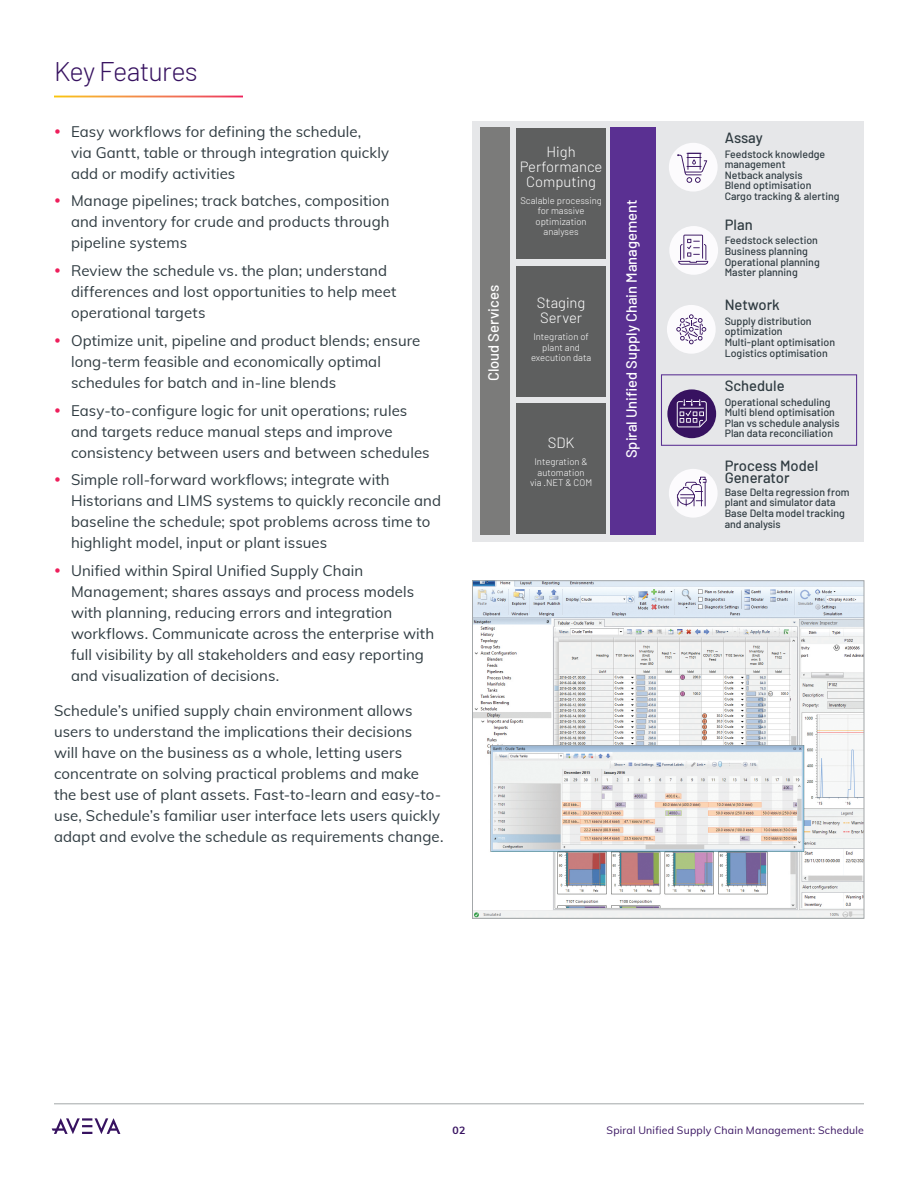
<style>
.page{position:relative;width:918px;height:1188px;background:#fff}
.page>*{position:absolute;margin:0;border:0;box-sizing:border-box;transform-origin:0 0}
.H3_Internal_Pages{font:300 27px "Barlow";letter-spacing:-.03em;color:#371260}
.Body_Copy{font:15px/21px "Muli";letter-spacing:.005em;color:#2f3b41}
.t1{font:500 14.85px "Barlow";color:#fff}
.t2{font:500 14.85px/12.8px "Barlow";color:#2f3b41}
.t3{font:300 14.85px/14.9px "Barlow";color:#fff;text-align:center}
.t4{font:500 10.65px/10.6px "Barlow";color:#2f3b41}
.t5{font:10.5px "Muli";letter-spacing:.02em;color:#371260}
.t6{font:700 10.5px "Muli";color:#371260}
.t7{font:300 9.45px/10.5px "Barlow";color:#fff;text-align:center}
</style>
<div class="page">
<hr style="left:54px;top:1104px;width:810px;height:1px;background:#a3a7a9">
<svg style="left:52px;top:1118px;width:68px;height:16px"></svg>
<div style="left:472px;top:122px;width:392px;height:420px;background:#e6e7e9"></div>
<div style="left:480px;top:128px;width:30px;height:407px;background:#7b7b7a"></div>
<div style="left:610px;top:128px;width:45px;height:407px;background:#5a3092"></div>
<div style="left:516px;top:128px;width:89px;height:131px;background:#5e5f5f"></div>
<div style="left:669px;top:143px;width:49px;height:49px;background:#fcfbfd;border-radius:50%"></div>
<svg style="left:677px;top:153px;width:30px;height:30px"></svg>
<div style="left:669px;top:226px;width:49px;height:49px;background:#fcfbfd;border-radius:50%"></div>
<svg style="left:678px;top:235px;width:30px;height:30px"></svg>
<div style="left:667px;top:305px;width:49px;height:49px;background:#fcfbfd;border-radius:50%"></div>
<svg style="left:676px;top:314px;width:30px;height:30px"></svg>
<div style="left:667px;top:389px;width:49px;height:49px;background:#371260;border-radius:50%"></div>
<svg style="left:677px;top:399px;width:30px;height:28px"></svg>
<div style="left:661px;top:374px;width:196px;height:72px;border:1px solid #5a3092"></div>
<div style="left:516px;top:404px;width:89px;height:130px;background:#5e5f5f"></div>
<div style="left:516px;top:266px;width:89px;height:131px;background:#5e5f5f"></div>
<div style="left:669px;top:469px;width:49px;height:49px;background:#fcfbfd;border-radius:50%"></div>
<svg style="left:677px;top:477px;width:30px;height:29px"></svg>
<img style="left:474px;top:582px;width:388px;height:335px">
<div style="left:472px;top:580px;width:392px;height:339px;border:1px solid #a3a7a9"></div>
<p class="H3_Internal_Pages" style="left:54px;top:55px;width:145px">Key Features</p>
<p class="Body_Copy" style="left:71px;top:120px;width:320px">Easy workflows for defining the schedule,<br>via Gantt, table or through integration quickly add or modify activities</p>
<p class="Body_Copy" style="left:71px;top:190px;width:320px;text-align:justify">Manage pipelines; track batches, composition and inventory for crude and products through pipeline systems</p>
<p class="Body_Copy" style="left:71px;top:259px;width:327px">Review the schedule vs. the plan; understand differences and lost opportunities to help meet operational targets</p>
<p class="Body_Copy" style="left:71px;top:329px;width:351px">Optimize unit, pipeline and product blends; ensure long-term feasible and economically optimal schedules for batch and in-line blends</p>
<p class="Body_Copy" style="left:71px;top:399px;width:360px">Easy-to-configure logic for unit operations; rules and targets reduce manual steps and improve consistency between users and between schedules</p>
<p class="Body_Copy" style="left:71px;top:469px;width:372px">Simple roll-forward workflows; integrate with Historians and LIMS systems to quickly reconcile and baseline the schedule; spot problems across time to highlight model, input or plant issues</p>
<p class="Body_Copy" style="left:71px;top:559px;width:365px">Unified within Spiral Unified Supply Chain Management; shares assays and process models with planning, reducing errors and integration workflows. Communicate across the enterprise with full visibility by all stakeholders and easy reporting and visualization of decisions.</p>
<p class="Body_Copy" style="left:54px;top:699px;width:391px">Schedule’s unified supply chain environment allows users to understand the implications their decisions<br>will have on the business as a whole, letting users concentrate on solving practical problems and make the best use of plant assets. Fast-to-learn and easy-to&shy;use, Schedule’s familiar user interface lets users quickly adapt and evolve the schedule as requirements change.</p>
<p class="t1" style="left:484px;top:381px;width:98px;rotate:-90deg">Cloud Services</p>
<p class="t3" style="left:520px;top:144px;width:84px">High<br>Performance<br>Computing</p>
<p class="t7" style="left:520px;top:195px;width:83px">Scalable processing for massive optimization analyses</p>
<p class="t3" style="left:537px;top:295px;width:50px;text-align:left">Staging<br>Server</p>
<p class="t7" style="left:531px;top:331px;width:62px">Integration of plant and execution data</p>
<p class="t3" style="left:548px;top:435px;width:28px">SDK</p>
<p class="t7" style="left:530px;top:456px;width:64px">Integration &amp; automation<br>via .NET &amp; COM</p>
<p class="t1" style="left:622px;top:458px;width:260px;rotate:-90deg">Spiral Unified Supply Chain Management</p>
<p class="t2" style="left:725px;top:131px;width:40px">Assay</p>
<p class="t4" style="left:725px;top:148px;width:116px">Feedstock knowledge management<br>Netback analysis<br>Blend optimisation<br>Cargo tracking &amp; alerting</p>
<p class="t2" style="left:725px;top:218px;width:29px">Plan</p>
<p class="t4" style="left:725px;top:235px;width:97px">Feedstock selection<br>Business planning<br>Operational planning<br>Master planning</p>
<p class="t2" style="left:725px;top:298px;width:57px">Network</p>
<p class="t4" style="left:725px;top:315px;width:112px">Supply distribution optimization<br>Multi-plant optimisation<br>Logistics optimisation</p>
<p class="t2" style="left:725px;top:379px;width:62px">Schedule</p>
<p class="t4" style="left:725px;top:396px;width:117px">Operational scheduling<br>Multi blend optimisation<br>Plan vs schedule analysis<br>Plan data reconciliation</p>
<p class="t2" style="left:725px;top:459px;width:95px">Process Model<br>Generator</p>
<p class="t4" style="left:725px;top:487px;width:126px">Base Delta regression from plant and simulator data<br>Base Delta model tracking and analysis</p>
<p class="t6" style="left:453px;top:1123px;width:14px">02</p>
<p class="t5" style="left:607px;top:1122px;width:259px">Spiral Unified Supply Chain Management: Schedule</p>
</div>
